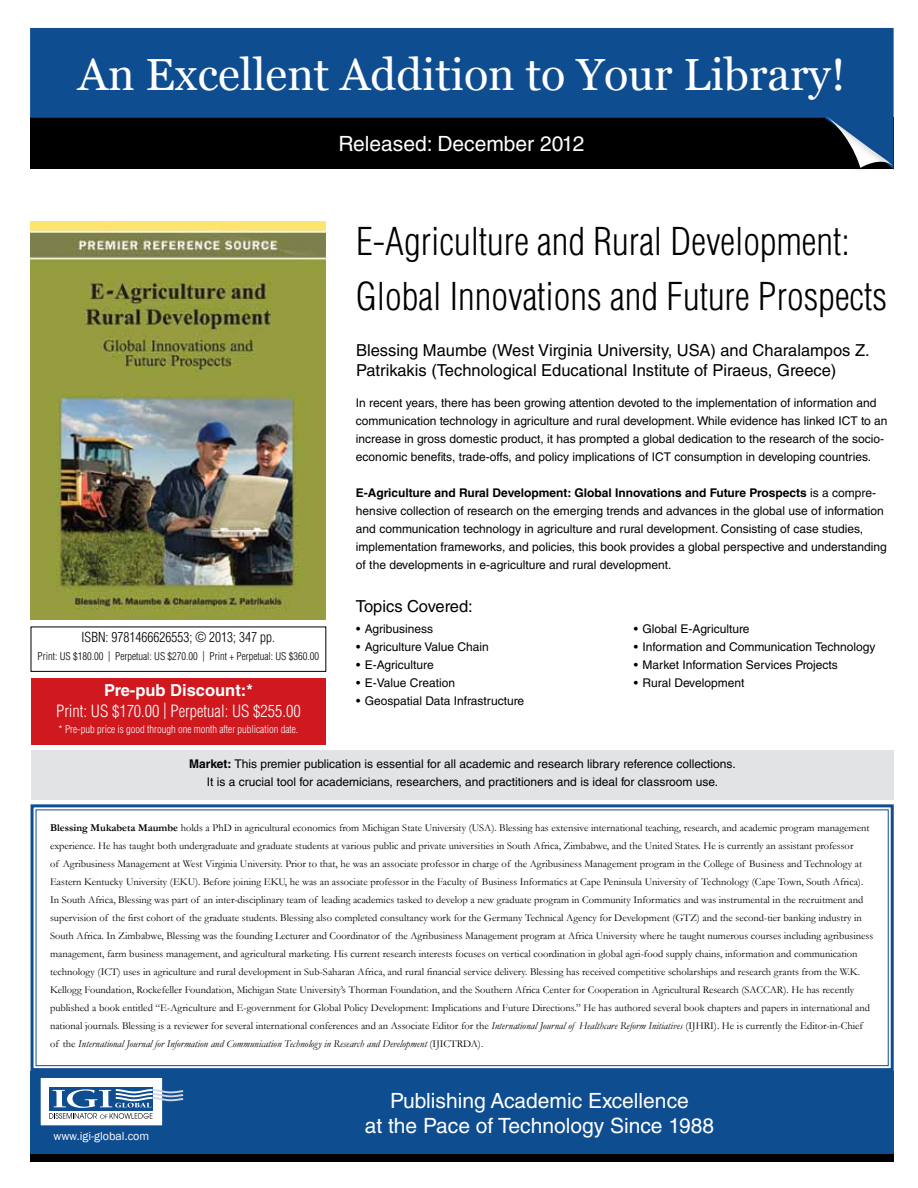
<style>
.page{position:relative;width:918px;height:1188px;background:#fff}
.page>*{position:absolute;margin:0;border:0;box-sizing:border-box;transform-origin:0 0}
.t1{font:45px "Vani";color:#fff}
.t2{font:300 condensed 37.5px/55.5px "Helvetica LT Std";color:#000}
.t3{font:21px/25.2px "Helvetica LT Std";color:#fff;text-align:center}
.t4{font:16.5px/19.8px "Helvetica LT Std";color:#000}
.t5{font:300 condensed 16.5px "Helvetica LT Std";color:#fff}
.t6{font:700 16.5px "Helvetica LT Std";color:#fff}
.t7{font:300 condensed 13.5px "Helvetica LT Std";color:#000}
.t8{font:12px/18px "Helvetica LT Std";color:#000}
.t9{font:12px "Franklin Gothic";color:#fff}
.t10{font:10.5px/18px "Garamond";color:#000}
.t11{font:300 condensed 10.5px "Helvetica LT Std";color:#000}
.t12{font:300 condensed 10.5px "Helvetica LT Std";color:#fff}
.s1{font-weight:700}
.s2{font-style:italic}
</style>
<div class="page">
<div style="left:30px;top:1071px;width:864px;height:83px;background:#0f4d91"></div>
<div style="left:40px;top:1078px;width:123px;height:48px;background:#fff"></div>
<div style="left:40px;top:1077px;width:123px;height:49px;border:1px solid #0e4d90"></div>
<div style="left:49px;top:1087px;width:103px;height:23px;background:#0e4d90"></div>
<svg style="left:49px;top:1089px;width:134px;height:30px"></svg>
<svg style="left:30px;top:28px;width:864px;height:141px;background:#09325f"></svg>
<div style="left:816px;top:111px;width:78px;height:63px;background:#000;opacity:.2"></div>
<svg style="left:824px;top:115px;width:69px;height:53px;background:#2f4d6d"></svg>
<svg style="left:30px;top:804px;width:864px;height:267px"></svg>
<div style="left:36px;top:809px;width:853px;height:257px;border:1px solid #0f4d91"></div>
<div style="left:31px;top:750px;width:863px;height:50px;background:#e2e3e4"></div>
<img style="left:31px;top:221px;width:295px;height:398px">
<div style="left:31px;top:627px;width:295px;height:45px;border:1px solid #000"></div>
<div style="left:31px;top:678px;width:295px;height:66px;background:#d0181f"></div>
<div style="left:30px;top:1154px;width:864px;height:8px;background:#000"></div>
<h1 class="t1" style="left:78px;top:48px;width:769px">An Excellent Addition to Your Library!</h1>
<h3 class="t3" style="left:339px;top:131px;width:247px">Released: December 2012</h3>
<p class="t7" style="left:82px;top:629px;width:195px">ISBN: 9781466626553; © 2013; 347 pp.</p>
<p class="t11" style="left:38px;top:650px;width:283px">Print: US $180.00 | Perpetual: US $270.00 | Print + Perpetual: US $360.00</p>
<h3 class="t6" style="left:104px;top:680px;width:150px">Pre-pub Discount:*</h3>
<h3 class="t5" style="left:56px;top:701px;width:246px">Print: US $170.00 | Perpetual: US $255.00</h3>
<p class="t12" style="left:59px;top:723px;width:241px">* Pre-pub price is good through one month after publication date.</p>
<h2 class="t2" style="left:356px;top:213px;width:533px">E-Agriculture and Rural Development:<br>Global Innovations and Future Prospects</h2>
<h3 class="t4" style="left:356px;top:340px;width:515px">Blessing Maumbe (West Virginia University, USA) and Charalampos Z.<br>Patrikakis (Technological Educational Institute of Piraeus, Greece)</h3>
<p class="t8" style="left:356px;top:394px;width:533px">In recent years, there has been growing attention devoted to the implementation of information and communication technology in agriculture and rural development. While evidence has linked ICT to an increase in gross domestic product, it has prompted a global dedication to the research of the socio&shy;economic benefits, trade-offs, and policy implications of ICT consumption in developing countries.</p>
<p class="t8" style="left:356px;top:484px;width:532px"><span class="s1">E-Agriculture and Rural Development: Global Innovations and Future Prospects</span> is a compre&shy;hensive collection of research on the emerging trends and advances in the global use of information and communication technology in agriculture and rural development. Consisting of case studies, implementation frameworks, and policies, this book provides a global perspective and understanding of the developments in e-agriculture and rural development.</p>
<h3 class="t4" style="left:356px;top:596px;width:118px">Topics Covered:</h3>
<p class="t8" style="left:356px;top:620px;width:78px">• Agribusiness</p>
<p class="t8" style="left:356px;top:638px;width:134px">• Agriculture Value Chain</p>
<p class="t8" style="left:356px;top:656px;width:79px">• E-Agriculture</p>
<p class="t8" style="left:356px;top:674px;width:100px">• E-Value Creation</p>
<p class="t8" style="left:356px;top:692px;width:170px">• Geospatial Data Infrastructure</p>
<p class="t8" style="left:634px;top:620px;width:117px">• Global E-Agriculture</p>
<p class="t8" style="left:634px;top:638px;width:243px">• Information and Communication Technology</p>
<p class="t8" style="left:634px;top:656px;width:206px">• Market Information Services Projects</p>
<p class="t8" style="left:634px;top:674px;width:112px">• Rural Development</p>
<p class="t8" style="left:189px;top:754px;width:548px;text-align:center"><span class="s1">Market:</span> This premier publication is essential for all academic and research library reference collections.<br>It is a crucial tool for academicians, researchers, and practitioners and is ideal for classroom use.</p>
<p class="t10" style="left:50px;top:818px;width:825px"><span class="s1">Blessing Mukabeta Maumbe</span> holds a PhD in agricultural economics from Michigan State University (USA). Blessing has extensive international teaching, research, and academic program management experience. He has taught both undergraduate and graduate students at various public and private universities in South Africa, Zimbabwe, and the United States. He is currently an assistant professor<br>of Agribusiness Management at West Virginia University. Prior to that, he was an associate professor in charge of the Agribusiness Management program in the College of Business and Technology at Eastern Kentucky University (EKU). Before joining EKU, he was an associate professor in the Faculty of Business Informatics at Cape Peninsula University of Technology (Cape Town, South Africa).<br>In South Africa, Blessing was part of an inter-disciplinary team of leading academics tasked to develop a new graduate program in Community Informatics and was instrumental in the recruitment and supervision of the first cohort of the graduate students. Blessing also completed consultancy work for the Germany Technical Agency for Development (GTZ) and the second-tier banking industry in South Africa. In Zimbabwe, Blessing was the founding Lecturer and Coordinator of the Agribusiness Management program at Africa University where he taught numerous courses including agribusiness management, farm business management, and agricultural marketing. His current research interests focuses on vertical coordination in global agri-food supply chains, information and communication technology (ICT) uses in agriculture and rural development in Sub-Saharan Africa, and rural financial service delivery. Blessing has received competitive scholarships and research grants from the W.K.<br>Kellogg Foundation, Rockefeller Foundation, Michigan State University’s Thorman Foundation, and the Southern Africa Center for Cooperation in Agricultural Research (SACCAR). He has recently published a book entitled “E-Agriculture and E-government for Global Policy Development: Implications and Future Directions.” He has authored several book chapters and papers in international and national journals. Blessing is a reviewer for several international conferences and an Associate Editor for the <span class="s2">International Journal of Healthcare Reform Initiatives</span> (IJHRI). He is currently the Editor-in-Chief of the <span class="s2">International Journal for Information and Communication Technology in Research and Development</span> (IJICTRDA).</p>
<p class="t9" style="left:53px;top:1128px;width:97px">www.igi-global.com</p>
<h3 class="t3" style="left:365px;top:1088px;width:351px">Publishing Academic Excellence<br>at the Pace of Technology Since 1988</h3>
</div>
